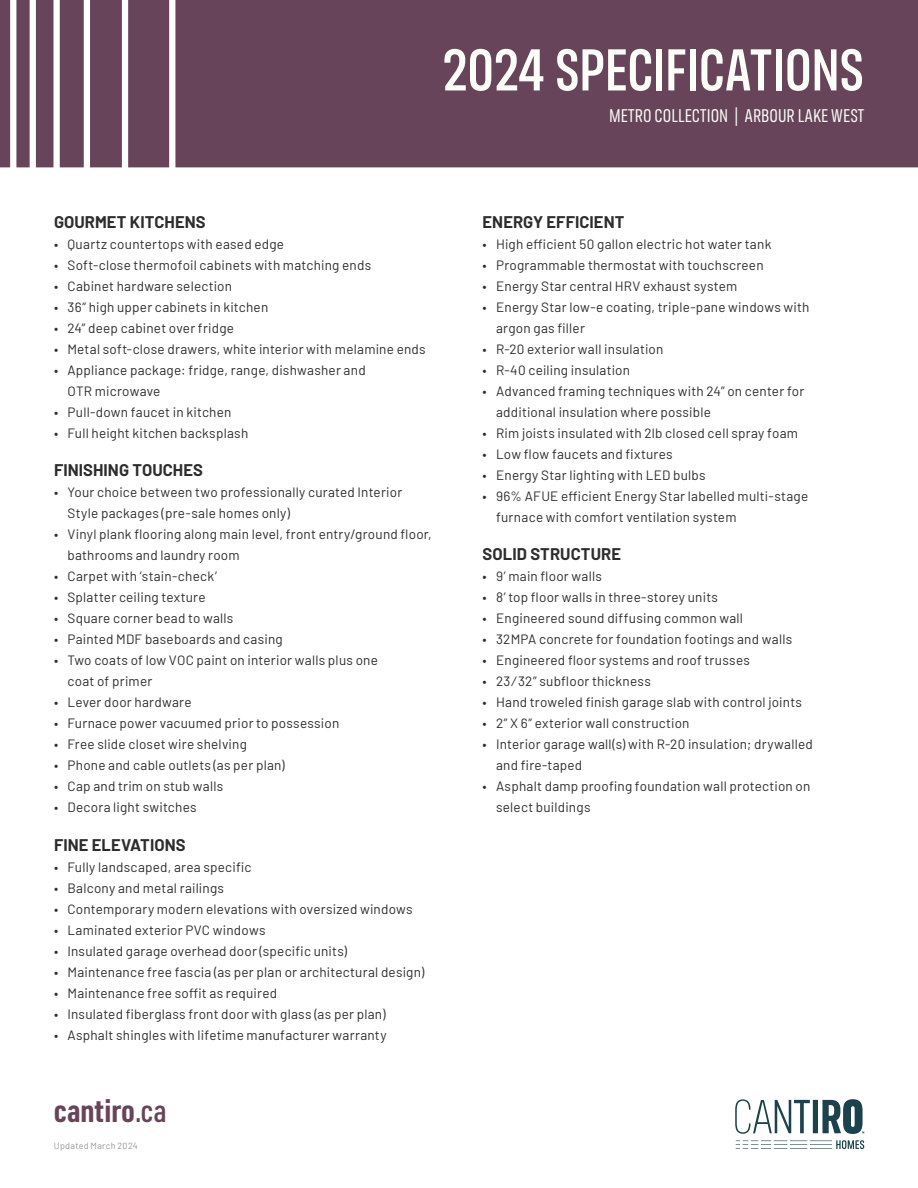
<style>
.page{position:relative;width:918px;height:1188px;background:#fff}
.page>*{position:absolute;margin:0;border:0;box-sizing:border-box;transform-origin:0 0}
.t1{font:500 60px "FS Industrie Cd";letter-spacing:-.01em;color:#fbfdf8}
.t2{font:700 31.5px "FS Industrie Cd";color:#674459}
.t3{font:18.75px "FS Industrie Cd";color:#fbfdf8}
.t4{font:700 16.5px "Barlow";letter-spacing:.005em;color:#2d2d2d}
.t5{font:13.5px/21px "Barlow";letter-spacing:.015em;color:#2d2d2d}
.t6{font:9px "Barlow";letter-spacing:.03em;color:#969696}
.s1{font-weight:500}
</style>
<div class="page">
<div style="left:0;top:0;width:918px;height:167px;background:#674459"></div>
<svg style="left:735px;top:1099px;width:129px;height:35px"></svg>
<svg style="left:736px;top:1140px;width:128px;height:9px"></svg>
<h1 class="t1" style="left:443px;top:35px;width:423px">2024 SPECIFICATIONS</h1>
<h3 class="t3" style="left:609px;top:107px;width:257px">METRO COLLECTION | ARBOUR LAKE WEST</h3>
<p class="t4" style="left:54px;top:213px;width:153px">GOURMET KITCHENS</p>
<p class="t5" style="left:54px;top:235px;width:232px">• Quartz countertops with eased edge</p>
<p class="t5" style="left:54px;top:256px;width:319px">• Soft-close thermofoil cabinets with matching ends</p>
<p class="t5" style="left:54px;top:277px;width:180px">• Cabinet hardware selection</p>
<p class="t5" style="left:54px;top:298px;width:216px">• 36” high upper cabinets in kitchen</p>
<p class="t5" style="left:54px;top:319px;width:182px">• 24” deep cabinet over fridge</p>
<p class="t5" style="left:54px;top:340px;width:373px">• Metal soft-close drawers, white interior with melamine ends</p>
<p class="t5" style="left:68px;top:361px;width:300px;text-indent:-14px">• Appliance package: fridge, range, dishwasher and<br>OTR microwave</p>
<p class="t5" style="left:54px;top:403px;width:179px">• Pull-down faucet in kitchen</p>
<p class="t5" style="left:54px;top:424px;width:196px">• Full height kitchen backsplash</p>
<p class="t4" style="left:54px;top:461px;width:151px">FINISHING TOUCHES</p>
<p class="t5" style="left:68px;top:483px;width:336px;text-indent:-14px">• Your choice between two professionally curated Interior<br>Style packages (pre-sale homes only)</p>
<p class="t5" style="left:68px;top:525px;width:366px;text-indent:-14px">• Vinyl plank flooring along main level, front entry/ground floor, bathrooms and laundry room</p>
<p class="t5" style="left:54px;top:567px;width:164px">• Carpet with ‘stain-check’</p>
<p class="t5" style="left:54px;top:588px;width:153px">• Splatter ceiling texture</p>
<p class="t5" style="left:54px;top:609px;width:181px">• Square corner bead to walls</p>
<p class="t5" style="left:54px;top:630px;width:230px">• Painted MDF baseboards and casing</p>
<p class="t5" style="left:68px;top:651px;width:312px;text-indent:-14px">• Two coats of low VOC paint on interior walls plus one coat of primer</p>
<p class="t5" style="left:54px;top:693px;width:139px">• Lever door hardware</p>
<p class="t5" style="left:54px;top:714px;width:287px">• Furnace power vacuumed prior to possession</p>
<p class="t5" style="left:54px;top:735px;width:194px">• Free slide closet wire shelving</p>
<p class="t5" style="left:54px;top:756px;width:232px">• Phone and cable outlets (as per plan)</p>
<p class="t5" style="left:54px;top:777px;width:171px">• Cap and trim on stub walls</p>
<p class="t5" style="left:54px;top:798px;width:144px">• Decora light switches</p>
<p class="t4" style="left:54px;top:835px;width:133px">FINE ELEVATIONS</p>
<p class="t5" style="left:54px;top:857px;width:199px">• Fully landscaped, area specific</p>
<p class="t5" style="left:54px;top:878px;width:172px">• Balcony and metal railings</p>
<p class="t5" style="left:54px;top:899px;width:360px">• Contemporary modern elevations with oversized windows</p>
<p class="t5" style="left:54px;top:920px;width:213px">• Laminated exterior PVC windows</p>
<p class="t5" style="left:54px;top:941px;width:295px">• Insulated garage overhead door (specific units)</p>
<p class="t5" style="left:54px;top:962px;width:372px">• Maintenance free fascia (as per plan or architectural design)</p>
<p class="t5" style="left:54px;top:983px;width:225px">• Maintenance free soffit as required</p>
<p class="t5" style="left:54px;top:1004px;width:333px">• Insulated fiberglass front door with glass (as per plan)</p>
<p class="t5" style="left:54px;top:1025px;width:334px">• Asphalt shingles with lifetime manufacturer warranty</p>
<h2 class="t2" style="left:54px;top:1093px;width:114px">cantiro<span class="s1">.ca</span></h2>
<p class="t6" style="left:54px;top:1139px;width:85px">Updated March 2024</p>
<p class="t4" style="left:483px;top:213px;width:143px">ENERGY EFFICIENT</p>
<p class="t5" style="left:483px;top:235px;width:290px">• High efficient 50 gallon electric hot water tank</p>
<p class="t5" style="left:483px;top:256px;width:282px">• Programmable thermostat with touchscreen</p>
<p class="t5" style="left:483px;top:277px;width:256px">• Energy Star central HRV exhaust system</p>
<p class="t5" style="left:496px;top:298px;width:315px;text-indent:-14px">• Energy Star low-e coating, triple-pane windows with argon gas filler</p>
<p class="t5" style="left:483px;top:340px;width:182px">• R-20 exterior wall insulation</p>
<p class="t5" style="left:483px;top:361px;width:149px">• R-40 ceiling insulation</p>
<p class="t5" style="left:496px;top:382px;width:310px;text-indent:-14px">• Advanced framing techniques with 24” on center for additional insulation where possible</p>
<p class="t5" style="left:483px;top:424px;width:317px">• Rim joists insulated with 2lb closed cell spray foam</p>
<p class="t5" style="left:483px;top:445px;width:192px">• Low flow faucets and fixtures</p>
<p class="t5" style="left:483px;top:466px;width:225px">• Energy Star lighting with LED bulbs</p>
<p class="t5" style="left:496px;top:487px;width:314px;text-indent:-14px">• 96% AFUE efficient Energy Star labelled multi-stage furnace with comfort ventilation system</p>
<p class="t4" style="left:483px;top:545px;width:140px">SOLID STRUCTURE</p>
<p class="t5" style="left:483px;top:567px;width:121px">• 9’ main floor walls</p>
<p class="t5" style="left:483px;top:588px;width:237px">• 8’ top floor walls in three-storey units</p>
<p class="t5" style="left:483px;top:609px;width:262px">• Engineered sound diffusing common wall</p>
<p class="t5" style="left:483px;top:630px;width:311px">• 32MPA concrete for foundation footings and walls</p>
<p class="t5" style="left:483px;top:651px;width:269px">• Engineered floor systems and roof trusses</p>
<p class="t5" style="left:483px;top:672px;width:170px">• 23∕32” subfloor thickness</p>
<p class="t5" style="left:483px;top:693px;width:321px">• Hand troweled finish garage slab with control joints</p>
<p class="t5" style="left:483px;top:714px;width:208px">• 2” X 6” exterior wall construction</p>
<p class="t5" style="left:496px;top:735px;width:318px;text-indent:-14px">• Interior garage wall(s) with R-20 insulation; drywalled and fire-taped</p>
<p class="t5" style="left:496px;top:777px;width:316px;text-indent:-14px">• Asphalt damp proofing foundation wall protection on select buildings</p>
</div>
